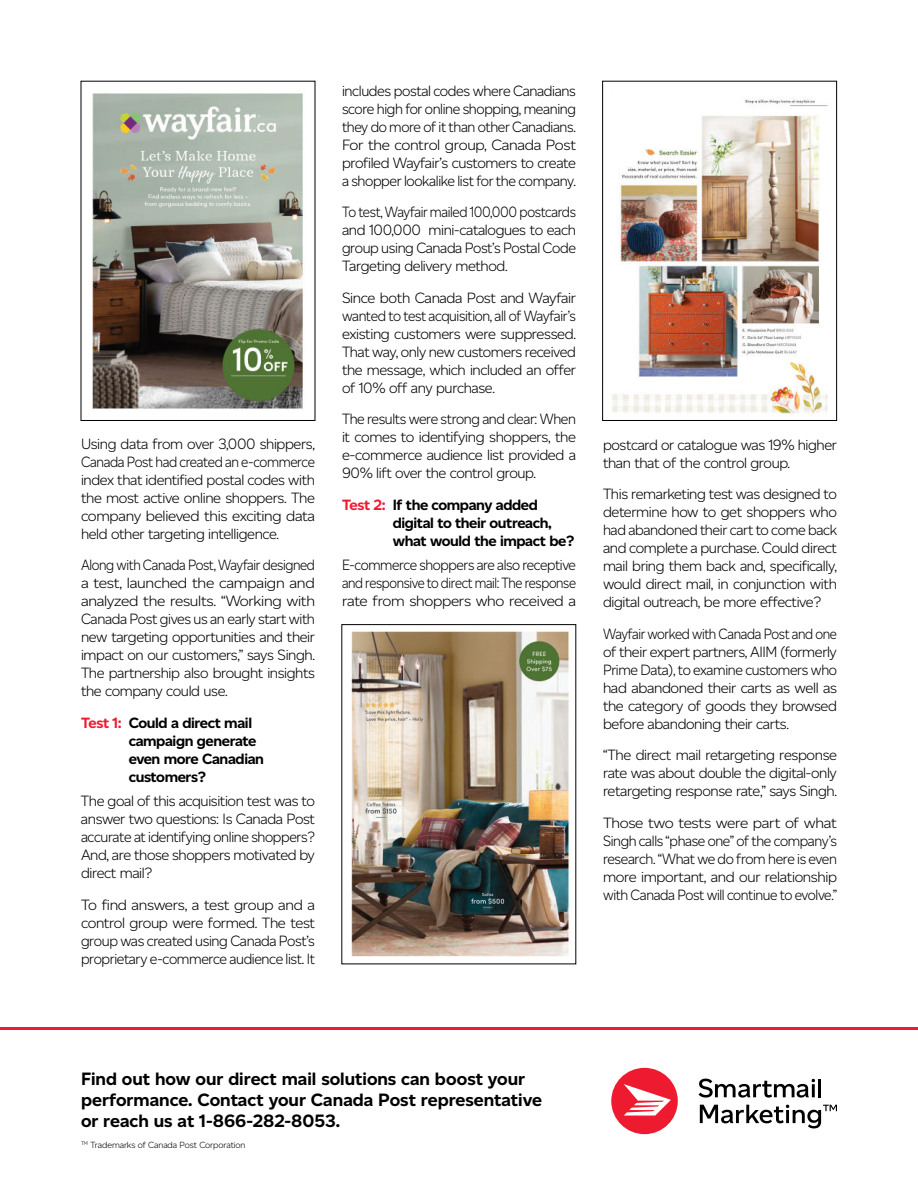
<style>
.page{position:relative;width:918px;height:1188px;background:#fff}
.page>*{position:absolute;margin:0;border:0;box-sizing:border-box;transform-origin:0 0}
.t1{font:700 18px/21px "Canadiana Display";color:#000}
.t2{font:300 15px/18px "Canadiana Display";letter-spacing:-.025em;color:#000;text-align:justify}
.t3{font:300 15px/18px "Canadiana Display";letter-spacing:-.025em;color:#000;text-align:justify;scale:.91 1}
.t4{font:300 15px/18px "Canadiana Display";letter-spacing:-.025em;color:#000;text-align:justify;scale:1.05 1}
.t5{font:700 15px/18px "Canadiana Display";letter-spacing:-.025em;color:#000}
.t6{font:300 15px/18px "Canadiana Display";letter-spacing:-.025em;color:#000;text-align:justify;scale:1.04 1}
.t7{font:300 15px/18px "Canadiana Display";letter-spacing:-.025em;color:#000;text-align:justify;scale:.92 1}
.t8{font:300 15px/18px "Canadiana Display";letter-spacing:-.025em;color:#000;text-align:justify;scale:.96 1}
.t9{font:300 15px/18px "Canadiana Display";letter-spacing:-.025em;color:#000;text-align:justify;scale:.94 1}
.t10{font:300 9px "Canadiana Display";letter-spacing:-.01em;color:#000}
.s1{color:#ee1b30}
</style>
<div class="page">
<hr style="left:0;top:1027px;width:918px;height:3px;background:#ee1b30">
<div style="left:611px;top:1068px;width:67px;height:66px;background:#ee1b30;border-radius:50%"></div>
<svg style="left:624px;top:1084px;width:47px;height:32px"></svg>
<svg style="left:699px;top:1079px;width:116px;height:19px"></svg>
<hr style="left:818px;top:1079px;width:3px;height:18px;background:#000">
<svg style="left:700px;top:1105px;width:137px;height:23px"></svg>
<img style="left:92px;top:93px;width:211px;height:316px">
<img style="left:351px;top:631px;width:219px;height:326px">
<img style="left:612px;top:99px;width:216px;height:316px">
<div style="left:602px;top:81px;width:235px;height:340px;border:1px solid #000"></div>
<p class="t2" style="left:81px;top:436px;width:236px">Using data from over 3,000 shippers, Canada Post had created an e-commerce index that identified postal codes with the most active online shoppers. The company believed this exciting data held other targeting intelligence.</p>
<p class="t3" style="left:81px;top:557px;width:259px">Along with Canada Post, Wayfair designed a test, launched the campaign and analyzed the results. “Working with Canada Post gives us an early start with new targeting opportunities and their impact on our customers,” says Singh.<br>The partnership also brought insights the company could use.</p>
<p class="t5" style="left:129px;top:715px;width:137px;text-indent:-48px"><span class="s1">Test 1:</span> Could a direct mail campaign generate even more Canadian customers?</p>
<p class="t2" style="left:81px;top:793px;width:236px">The goal of this acquisition test was to answer two questions: Is Canada Post accurate at identifying online shoppers?<br>And, are those shoppers motivated by direct mail?</p>
<p class="t6" style="left:81px;top:897px;width:227px">To find answers, a test group and a control group were formed. The test group was created using Canada Post’s proprietary e-commerce audience list. It</p>
<p class="t2" style="left:342px;top:83px;width:236px">includes postal codes where Canadians score high for online shopping, meaning they do more of it than other Canadians.<br>For the control group, Canada Post profiled Wayfair’s customers to create a shopper lookalike list for the company.</p>
<p class="t7" style="left:342px;top:204px;width:256px">To test, Wayfair mailed 100,000 postcards and 100,000 mini-catalogues to each group using Canada Post’s Postal Code Targeting delivery method.</p>
<p class="t2" style="left:342px;top:290px;width:236px">Since both Canada Post and Wayfair wanted to test acquisition, all of Wayfair’s existing customers were suppressed.<br>That way, only new customers received the message, which included an offer of 10% off any purchase.</p>
<p class="t8" style="left:342px;top:411px;width:245px">The results were strong and clear: When it comes to identifying shoppers, the e-commerce audience list provided a 90% lift over the control group.</p>
<p class="t5" style="left:393px;top:497px;width:183px;text-indent:-51px"><span class="s1">Test 2:</span> If the company added digital to their outreach, what would the impact be?</p>
<p class="t9" style="left:342px;top:557px;width:251px">E-commerce shoppers are also receptive and responsive to direct mail: The response rate from shoppers who received a</p>
<p class="t2" style="left:603px;top:437px;width:236px">postcard or catalogue was 19% higher than that of the control group.</p>
<p class="t2" style="left:603px;top:486px;width:236px">This remarketing test was designed to determine how to get shoppers who had abandoned their cart to come back and complete a purchase. Could direct mail bring them back and, specifically, would direct mail, in conjunction with digital outreach, be more effective?</p>
<p class="t3" style="left:603px;top:626px;width:259px">Wayfair worked with Canada Post and one of their expert partners, AIIM (formerly Prime Data), to examine customers who had abandoned their carts as well as the category of goods they browsed before abandoning their carts.</p>
<p class="t2" style="left:603px;top:747px;width:236px">“The direct mail retargeting response rate was about double the digital-only retargeting response rate,” says Singh.</p>
<p class="t4" style="left:603px;top:815px;width:224px">Those two tests were part of what Singh calls “phase one” of the company’s research. “What we do from here is even more important, and our relationship with Canada Post will continue to evolve.”</p>
<p class="t1" style="left:81px;top:1070px;width:463px">Find out how our direct mail solutions can boost your performance. Contact your Canada Post representative or reach us at 1-866-282-8053.</p>
<p class="t10" style="left:81px;top:1141px;width:166px"><sup>TM</sup> Trademarks of Canada Post Corporation</p>
</div>
